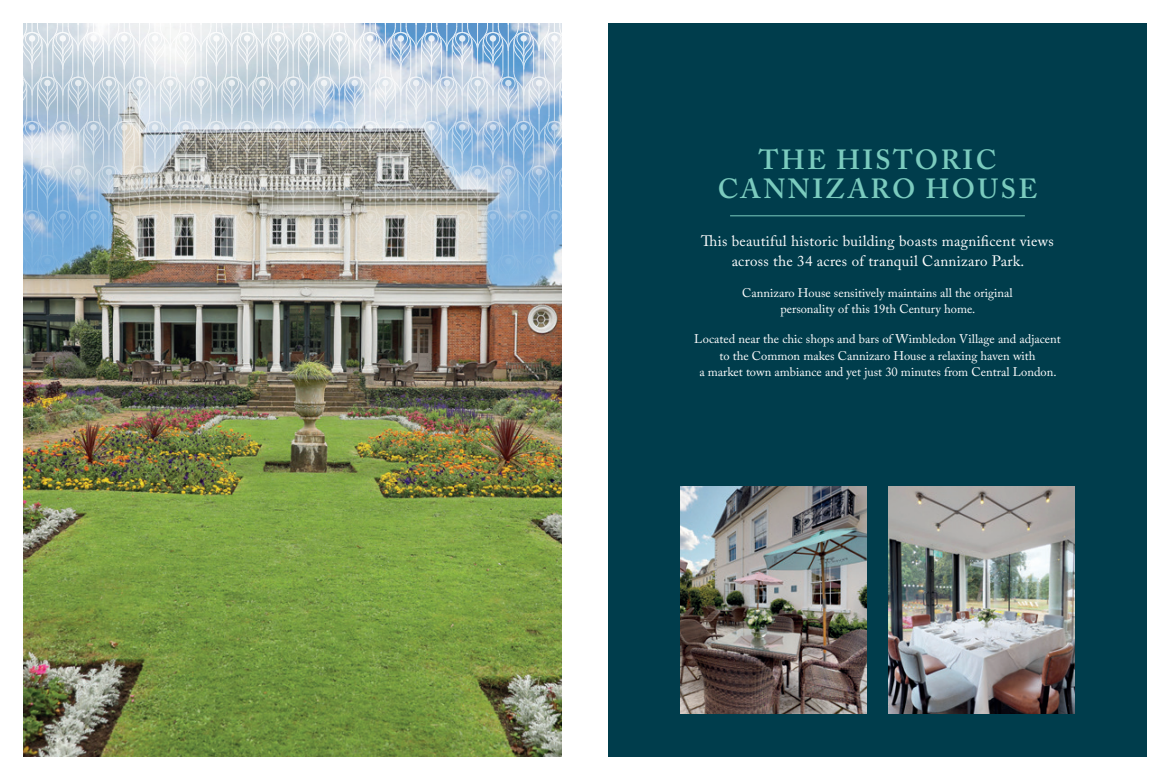
<style>
.page{position:relative;width:1170px;height:780px;background:#fff}
.page>*{position:absolute;margin:0;border:0;box-sizing:border-box;transform-origin:0 0}
.t1{font:600 27.5px/28.8px "Adobe Caslon Pro";letter-spacing:.09em;color:#7bcbbe;text-align:center}
.t2{font:15px/20px "Adobe Caslon Pro";letter-spacing:.02em;color:#fff;text-align:center}
.t3{font:12.5px/16.2px "Adobe Caslon Pro";color:#fff;text-align:center}
</style>
<div class="page">
<div style="left:608px;top:23px;width:538px;height:733px;background:#003d4c"></div>
<hr style="left:730px;top:215px;width:294px;height:1px;background:#7bcbbe">
<img style="left:888px;top:487px;width:186px;height:226px">
<img style="left:680px;top:487px;width:186px;height:226px">
<img style="left:23px;top:292px;width:539px;height:464px">
<img style="left:23px;top:23px;width:539px;height:269px">
<h1 class="t1" style="left:717px;top:145px;width:321px">THE HISTORIC<br>CANNIZARO HOUSE</h1>
<p class="t2" style="left:701px;top:231px;width:354px">This beautiful historic building boasts magnificent views across the 34 acres of tranquil Cannizaro Park.</p>
<p class="t3" style="left:742px;top:284px;width:272px">Cannizaro House sensitively maintains all the original personality of this 19th Century home.</p>
<p class="t3" style="left:694px;top:331px;width:368px">Located near the chic shops and bars of Wimbledon Village and adjacent to the Common makes Cannizaro House a relaxing haven with<br>a market town ambiance and yet just 30 minutes from Central London.</p>
</div>
